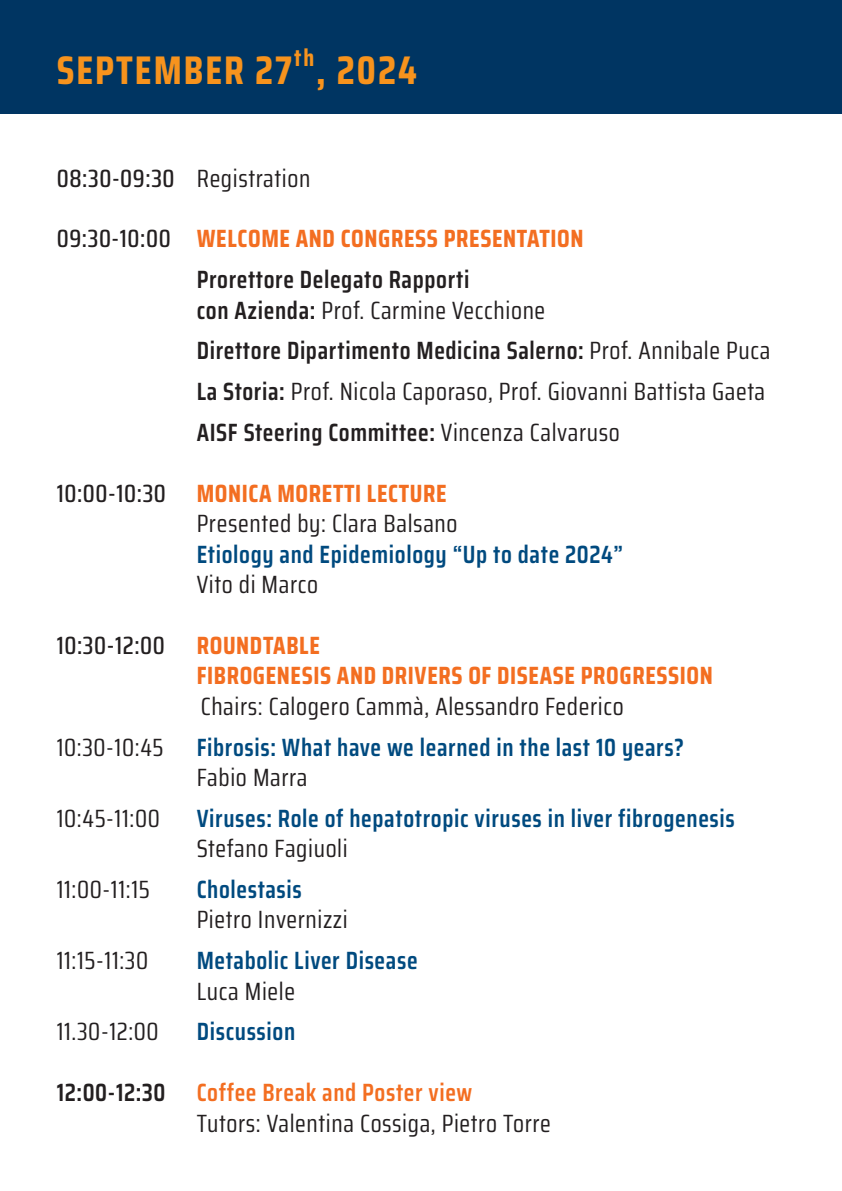
<style>
.page{position:relative;width:842px;height:1191px;background:#fff}
.page>*{position:absolute;margin:0;border:0;box-sizing:border-box;transform-origin:0 0}
.t1{font:700 40px "Saira Condensed";letter-spacing:.05em;color:#f7931d}
.t2{font:25px "Saira Condensed";letter-spacing:.025em;color:#231f20}
.t3{font:600 25px/30.4px "Saira Condensed";letter-spacing:.025em;color:#004a7f}
.t4{font:600 25px "Saira Condensed";letter-spacing:.025em;color:#231f20}
.t5{font:700 25px "Saira Condensed";letter-spacing:.025em;color:#f36e21}
.t6{font:600 25px "Saira Condensed";letter-spacing:.025em;color:#f36e21}
.t7{font:500 25px "Saira Condensed";letter-spacing:.025em;color:#231f20}
.t8{font:700 24px "Saira Condensed";color:#f7931d}
.s1{font-weight:500}
.s2{font-weight:500;color:#231f20}
.s3{font-weight:600}
.s4{font-weight:400}
.s5{font-weight:400;color:#231f20}
</style>
<div class="page">
<div style="left:0;top:0;width:842px;height:113px;background:#003562"></div>
<p class="t1" style="left:57px;top:39px;width:237px">SEPTEMBER 27</p>
<p class="t8" style="left:294px;top:39px;width:22px">th</p>
<p class="t1" style="left:316px;top:39px;width:102px">, 2024</p>
<p class="t2" style="left:57px;top:158px;width:255px"><span class="s1">08:30-09:30</span> Registration</p>
<p class="t5" style="left:57px;top:219px;width:528px"><span class="s2">09:30-10:00</span> WELCOME AND CONGRESS PRESENTATION</p>
<p class="t4" style="left:197px;top:260px;width:274px">Prorettore Delegato Rapporti</p>
<p class="t2" style="left:197px;top:290px;width:350px"><span class="s3">con Azienda:</span> Prof. Carmine Vecchione</p>
<p class="t4" style="left:197px;top:331px;width:575px">Direttore Dipartimento Medicina Salerno: <span class="s4">Prof. Annibale Puca</span></p>
<p class="t2" style="left:197px;top:372px;width:570px"><span class="s3">La Storia:</span> Prof. Nicola Caporaso, Prof. Giovanni Battista Gaeta</p>
<p class="t4" style="left:197px;top:412px;width:424px">AISF Steering Committee: <span class="s4">Vincenza Calvaruso</span></p>
<p class="t5" style="left:57px;top:473px;width:391px"><span class="s2">10:00-10:30</span> MONICA MORETTI LECTURE</p>
<p class="t3" style="left:197px;top:508px;width:428px"><span class="s5">Presented by: Clara Balsano<br></span>Etiology and Epidemiology “Up to date 2024”<br><span class="s5">Vito di Marco</span></p>
<p class="t7" style="left:57px;top:625px;width:110px">10:30-12:00</p>
<p class="t5" style="left:197px;top:625px;width:125px">ROUNDTABLE</p>
<p class="t5" style="left:197px;top:656px;width:518px">FIBROGENESIS AND DRIVERS OF DISEASE PROGRESSION</p>
<p class="t2" style="left:201px;top:686px;width:424px">Chairs: Calogero Cammà, Alessandro Federico</p>
<p class="t2" style="left:57px;top:727px;width:108px">10:30-10:45</p>
<p class="t3" style="left:197px;top:731px;width:489px">Fibrosis: What have we learned in the last 10 years?</p>
<p class="t2" style="left:197px;top:757px;width:112px">Fabio Marra</p>
<p class="t2" style="left:57px;top:798px;width:105px">10:45-11:00</p>
<p class="t3" style="left:197px;top:803px;width:540px">Viruses: Role of hepatotropic viruses in liver fibrogenesis</p>
<p class="t2" style="left:197px;top:828px;width:152px">Stefano Fagiuoli</p>
<p class="t2" style="left:57px;top:869px;width:95px">11:00-11:15</p>
<p class="t3" style="left:197px;top:874px;width:107px">Cholestasis</p>
<p class="t2" style="left:197px;top:900px;width:153px">Pietro Invernizzi</p>
<p class="t2" style="left:57px;top:940px;width:93px">11:15-11:30</p>
<p class="t3" style="left:197px;top:945px;width:222px">Metabolic Liver Disease</p>
<p class="t2" style="left:197px;top:971px;width:100px">Luca Miele</p>
<p class="t2" style="left:57px;top:1012px;width:103px">11.30-12:00</p>
<p class="t3" style="left:197px;top:1016px;width:100px">Discussion</p>
<p class="t4" style="left:57px;top:1072px;width:110px">12:00-12:30</p>
<p class="t6" style="left:197px;top:1072px;width:277px">Coffee Break and Poster view</p>
<p class="t2" style="left:197px;top:1103px;width:356px">Tutors: Valentina Cossiga, Pietro Torre</p>
</div>
